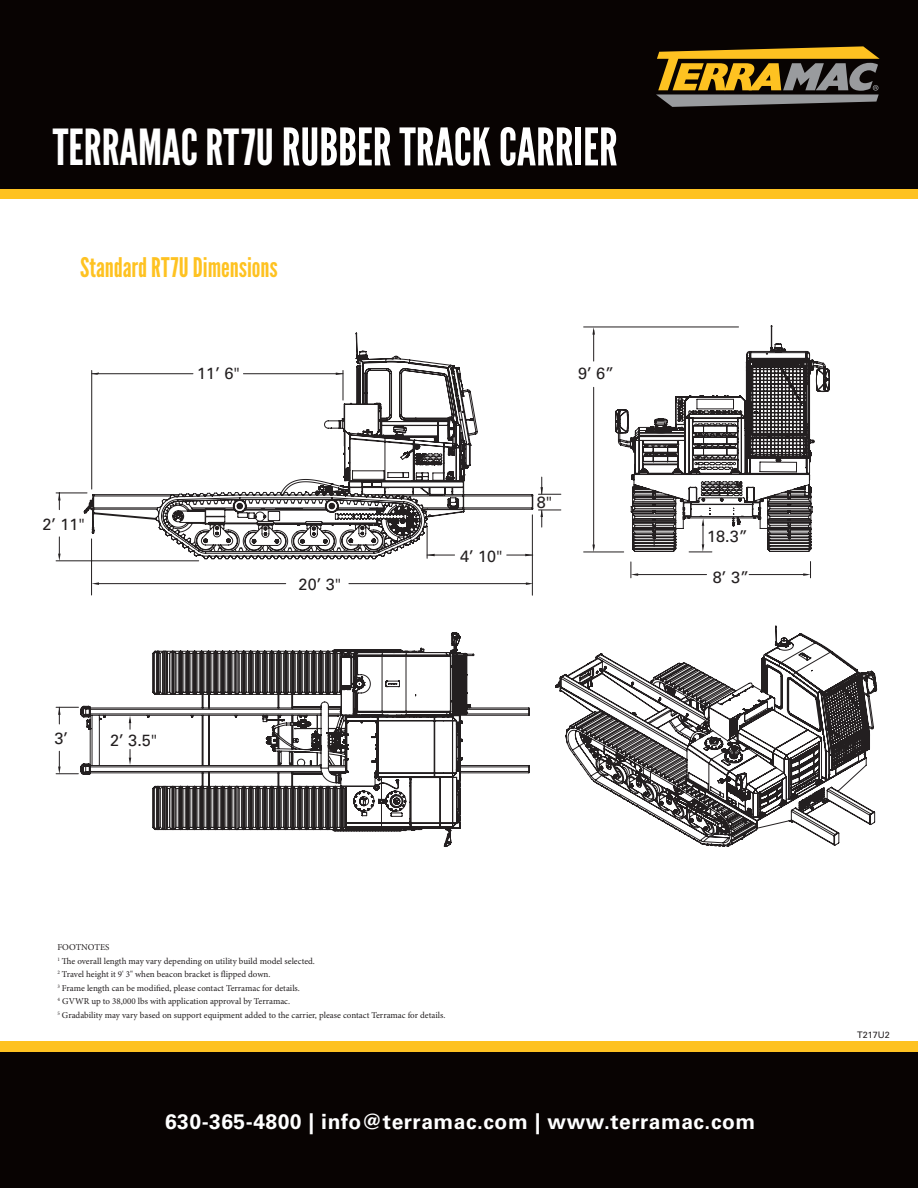
<style>
.page{position:relative;width:918px;height:1188px;background:#fff}
.page>*{position:absolute;margin:0;border:0;box-sizing:border-box;transform-origin:0 0}
.t1{font:51.75px "League Gothic";color:#fff}
.t2{font:27px "League Gothic";color:#fec221}
.t3{font:21px "Univers LT 65 Bd";letter-spacing:.025em;color:#fff}
.t4{font:16.2px "Univers LT 55 Rm";color:#231f20}
.t5{font:9px "Minion Pro";color:#231f20}
.t6{font:9px "Univers LT 55 Rm";color:#231f20}
.s1{font-size:49.65px}
</style>
<div class="page">
<div style="left:0;top:1042px;width:918px;height:10px;background:#fec221"></div>
<div style="left:0;top:188px;width:918px;height:11px;background:#fec221"></div>
<div style="left:0;top:0;width:918px;height:188px;background:#080302"></div>
<div style="left:0;top:1052px;width:918px;height:136px;background:#080302"></div>
<svg style="left:555px;top:626px;width:322px;height:221px"></svg>
<svg style="left:80px;top:632px;width:450px;height:215px"></svg>
<svg style="left:615px;top:325px;width:215px;height:227px"></svg>
<svg style="left:646px;top:453px;width:30px;height:4px"></svg>
<svg style="left:834px;top:722px;width:25px;height:1px"></svg>
<svg style="left:84px;top:332px;width:449px;height:227px"></svg>
<svg style="left:322px;top:487px;width:10px;height:4px"></svg>
<svg style="left:360px;top:363px;width:4px;height:6px"></svg>
<hr style="left:91px;top:539px;width:1px;height:56px;background:#231f20">
<hr style="left:532px;top:515px;width:1px;height:80px;background:#231f20">
<hr style="left:97px;top:583px;width:189px;height:1px;background:#231f20">
<hr style="left:349px;top:583px;width:181px;height:1px;background:#231f20">
<hr style="left:56px;top:561px;width:143px;height:1px;background:#231f20">
<hr style="left:56px;top:493px;width:31px;height:1px;background:#231f20">
<hr style="left:636px;top:574px;width:71px;height:1px;background:#231f20">
<hr style="left:749px;top:574px;width:59px;height:1px;background:#231f20">
<hr style="left:584px;top:552px;width:40px;height:1px;background:#231f20">
<hr style="left:584px;top:327px;width:155px;height:1px;background:#231f20">
<hr style="left:593px;top:330px;width:1px;height:31px;background:#231f20">
<hr style="left:593px;top:387px;width:1px;height:161px;background:#231f20">
<svg style="left:58px;top:537px;width:3px;height:24px"></svg>
<svg style="left:58px;top:493px;width:3px;height:17px"></svg>
<hr style="left:427px;top:527px;width:1px;height:31px;background:#231f20">
<svg style="left:427px;top:554px;width:28px;height:2px"></svg>
<svg style="left:507px;top:554px;width:26px;height:2px"></svg>
<svg style="left:56px;top:751px;width:22px;height:23px"></svg>
<svg style="left:56px;top:707px;width:22px;height:17px"></svg>
<svg style="left:129px;top:749px;width:2px;height:16px"></svg>
<svg style="left:129px;top:716px;width:2px;height:13px"></svg>
<svg style="left:538px;top:477px;width:23px;height:18px"></svg>
<svg style="left:538px;top:510px;width:23px;height:17px"></svg>
<hr style="left:92px;top:373px;width:101px;height:1px;background:#231f20">
<hr style="left:243px;top:373px;width:100px;height:1px;background:#231f20">
<hr style="left:91px;top:370px;width:1px;height:119px;background:#231f20">
<hr style="left:343px;top:370px;width:1px;height:30px;background:#231f20">
<svg style="left:592px;top:545px;width:3px;height:7px"></svg>
<svg style="left:631px;top:562px;width:7px;height:16px"></svg>
<svg style="left:526px;top:582px;width:7px;height:3px"></svg>
<svg style="left:92px;top:582px;width:7px;height:3px"></svg>
<svg style="left:683px;top:509px;width:29px;height:44px"></svg>
<svg style="left:803px;top:562px;width:8px;height:16px"></svg>
<svg style="left:592px;top:327px;width:3px;height:8px"></svg>
<svg style="left:656px;top:46px;width:224px;height:61px"></svg>
<p class="t1" style="left:53px;top:116px;width:566px"><span class="s1">TERRAMAC RT7U</span> RUBBER TRACK CARRIER</p>
<p class="t2" style="left:80px;top:251px;width:199px">Standard RT7U Dimensions</p>
<p class="t4" style="left:197px;top:364px;width:44px">11’ 6"</p>
<p class="t4" style="left:42px;top:515px;width:44px">2’ 11"</p>
<p class="t4" style="left:299px;top:574px;width:44px">20’ 3"</p>
<p class="t4" style="left:54px;top:729px;width:15px">3’</p>
<p class="t4" style="left:110px;top:731px;width:49px">2’ 3.5"</p>
<p class="t4" style="left:578px;top:364px;width:38px">9’ 6”</p>
<p class="t4" style="left:460px;top:546px;width:44px">4’ 10"</p>
<p class="t4" style="left:537px;top:493px;width:17px">8"</p>
<p class="t5" style="left:57px;top:942px;width:54px">FOOTNOTES</p>
<p class="t5" style="left:57px;top:955px;width:259px"><sup>1</sup> The overall length may vary depending on utility build model selected.</p>
<p class="t5" style="left:57px;top:969px;width:215px"><sup>2</sup> Travel height it 9' 3" when beacon bracket is flipped down.</p>
<p class="t5" style="left:57px;top:982px;width:244px"><sup>3</sup> Frame length can be modified, please contact Terramac for details.</p>
<p class="t5" style="left:57px;top:996px;width:234px"><sup>4</sup> GVWR up to 38,000 lbs with application approval by Terramac.</p>
<p class="t5" style="left:57px;top:1009px;width:390px"><sup>5</sup> Gradability may vary based on support equipment added to the carrier, please contact Terramac for details.</p>
<p class="t4" style="left:707px;top:527px;width:42px">18.3”</p>
<p class="t4" style="left:713px;top:567px;width:38px">8’ 3”</p>
<p class="t3" style="left:165px;top:1109px;width:592px">630-365-4800 | info@terramac.com | www.terramac.com</p>
<p class="t6" style="left:857px;top:1029px;width:34px">T217U2</p>
</div>
